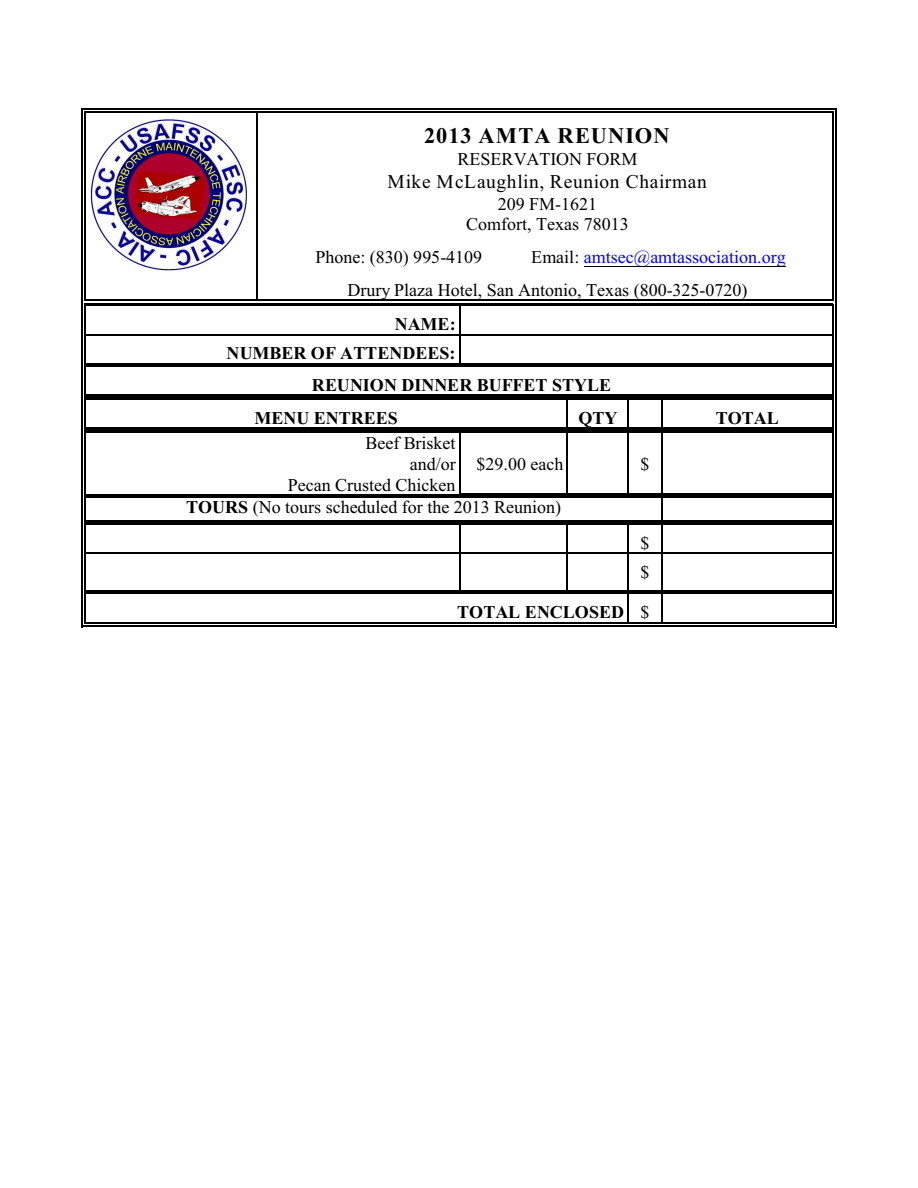
<style>
.page{position:relative;width:918px;height:1188px;background:#fff}
.page>*{position:absolute;margin:0;border:0;box-sizing:border-box;transform-origin:0 0}
.t1{font:700 22.35px "Times New Roman";letter-spacing:.05em;color:#000}
.t2{font:19.5px "Times New Roman";letter-spacing:.03em;color:#000}
.t3{font:18px/20.7px "Times New Roman";color:#000}
.t4{font:700 18px/29.4px "Times New Roman";color:#000;text-align:right}
.s1{color:#00f}
.s2{font-weight:700}
.s3{font-weight:400}
</style>
<div class="page">
<hr style="left:84px;top:111px;width:2px;height:190px;background:#000">
<hr style="left:84px;top:111px;width:172px;height:2px;background:#000">
<hr style="left:84px;top:300px;width:172px;height:1px;background:#000">
<hr style="left:81px;top:108px;width:1px;height:197px;background:#000">
<hr style="left:81px;top:108px;width:175px;height:1px;background:#000">
<hr style="left:84px;top:303px;width:172px;height:2px;background:#000">
<hr style="left:256px;top:111px;width:2px;height:190px;background:#000">
<hr style="left:832px;top:111px;width:1px;height:190px;background:#000">
<hr style="left:256px;top:111px;width:577px;height:2px;background:#000">
<hr style="left:256px;top:300px;width:577px;height:1px;background:#000">
<hr style="left:835px;top:108px;width:2px;height:197px;background:#000">
<hr style="left:256px;top:108px;width:581px;height:1px;background:#000">
<hr style="left:256px;top:303px;width:577px;height:2px;background:#000">
<hr style="left:84px;top:305px;width:2px;height:29px;background:#000">
<hr style="left:84px;top:305px;width:172px;height:1px;background:#000">
<hr style="left:256px;top:305px;width:203px;height:1px;background:#000">
<hr style="left:459px;top:305px;width:374px;height:1px;background:#000">
<hr style="left:835px;top:305px;width:2px;height:29px;background:#000">
<hr style="left:84px;top:334px;width:2px;height:29px;background:#000">
<hr style="left:84px;top:334px;width:375px;height:1px;background:#000">
<svg style="left:81px;top:305px;width:1px;height:58px"></svg>
<svg style="left:459px;top:306px;width:1px;height:57px"></svg>
<svg style="left:832px;top:306px;width:1px;height:57px"></svg>
<hr style="left:459px;top:334px;width:374px;height:1px;background:#000">
<hr style="left:835px;top:334px;width:2px;height:29px;background:#000">
<hr style="left:84px;top:364px;width:2px;height:34px;background:#000">
<hr style="left:84px;top:364px;width:375px;height:3px;background:#000">
<hr style="left:84px;top:395px;width:375px;height:3px;background:#000">
<hr style="left:81px;top:364px;width:1px;height:34px;background:#000">
<hr style="left:832px;top:364px;width:1px;height:34px;background:#000">
<hr style="left:459px;top:364px;width:374px;height:3px;background:#000">
<hr style="left:459px;top:395px;width:374px;height:3px;background:#000">
<hr style="left:835px;top:364px;width:2px;height:34px;background:#000">
<hr style="left:84px;top:398px;width:2px;height:33px;background:#000">
<hr style="left:84px;top:398px;width:483px;height:1px;background:#000">
<hr style="left:84px;top:428px;width:483px;height:3px;background:#000">
<hr style="left:81px;top:398px;width:1px;height:33px;background:#000">
<hr style="left:567px;top:398px;width:1px;height:33px;background:#000">
<hr style="left:567px;top:398px;width:60px;height:1px;background:#000">
<hr style="left:567px;top:428px;width:60px;height:3px;background:#000">
<hr style="left:628px;top:398px;width:1px;height:33px;background:#000">
<hr style="left:628px;top:398px;width:33px;height:1px;background:#000">
<hr style="left:628px;top:428px;width:33px;height:3px;background:#000">
<hr style="left:661px;top:398px;width:2px;height:33px;background:#000">
<hr style="left:832px;top:398px;width:1px;height:33px;background:#000">
<hr style="left:661px;top:398px;width:172px;height:1px;background:#000">
<hr style="left:661px;top:428px;width:172px;height:3px;background:#000">
<hr style="left:835px;top:398px;width:2px;height:33px;background:#000">
<hr style="left:84px;top:431px;width:2px;height:32px;background:#000">
<hr style="left:84px;top:431px;width:375px;height:1px;background:#000">
<hr style="left:81px;top:431px;width:1px;height:32px;background:#000">
<hr style="left:459px;top:431px;width:1px;height:32px;background:#000">
<hr style="left:459px;top:431px;width:108px;height:1px;background:#000">
<hr style="left:567px;top:431px;width:1px;height:32px;background:#000">
<hr style="left:567px;top:431px;width:60px;height:1px;background:#000">
<hr style="left:628px;top:431px;width:1px;height:32px;background:#000">
<hr style="left:628px;top:431px;width:33px;height:1px;background:#000">
<hr style="left:661px;top:431px;width:2px;height:32px;background:#000">
<hr style="left:832px;top:431px;width:1px;height:32px;background:#000">
<hr style="left:661px;top:431px;width:172px;height:1px;background:#000">
<hr style="left:835px;top:431px;width:2px;height:32px;background:#000">
<hr style="left:84px;top:463px;width:2px;height:31px;background:#000">
<hr style="left:81px;top:463px;width:1px;height:31px;background:#000">
<hr style="left:459px;top:463px;width:1px;height:31px;background:#000">
<hr style="left:459px;top:493px;width:108px;height:1px;background:#000">
<hr style="left:567px;top:463px;width:1px;height:31px;background:#000">
<hr style="left:567px;top:493px;width:60px;height:1px;background:#000">
<hr style="left:628px;top:463px;width:1px;height:31px;background:#000">
<hr style="left:628px;top:493px;width:33px;height:1px;background:#000">
<hr style="left:661px;top:463px;width:2px;height:31px;background:#000">
<hr style="left:832px;top:463px;width:1px;height:31px;background:#000">
<hr style="left:661px;top:493px;width:172px;height:1px;background:#000">
<hr style="left:835px;top:463px;width:2px;height:31px;background:#000">
<hr style="left:84px;top:494px;width:2px;height:29px;background:#000">
<hr style="left:84px;top:494px;width:375px;height:4px;background:#000">
<hr style="left:84px;top:520px;width:375px;height:3px;background:#000">
<svg style="left:81px;top:494px;width:1px;height:29px"></svg>
<hr style="left:459px;top:494px;width:108px;height:4px;background:#000">
<hr style="left:459px;top:520px;width:108px;height:3px;background:#000">
<hr style="left:567px;top:494px;width:60px;height:4px;background:#000">
<hr style="left:567px;top:520px;width:60px;height:3px;background:#000">
<hr style="left:628px;top:494px;width:33px;height:4px;background:#000">
<hr style="left:628px;top:520px;width:33px;height:3px;background:#000">
<hr style="left:661px;top:494px;width:2px;height:29px;background:#000">
<svg style="left:832px;top:498px;width:1px;height:22px"></svg>
<hr style="left:661px;top:494px;width:172px;height:4px;background:#000">
<hr style="left:661px;top:520px;width:172px;height:3px;background:#000">
<hr style="left:835px;top:494px;width:2px;height:29px;background:#000">
<hr style="left:84px;top:523px;width:2px;height:30px;background:#000">
<hr style="left:84px;top:523px;width:375px;height:2px;background:#000">
<hr style="left:81px;top:523px;width:1px;height:30px;background:#000">
<hr style="left:459px;top:523px;width:1px;height:30px;background:#000">
<hr style="left:459px;top:523px;width:108px;height:2px;background:#000">
<hr style="left:567px;top:523px;width:1px;height:30px;background:#000">
<hr style="left:567px;top:523px;width:60px;height:2px;background:#000">
<hr style="left:628px;top:523px;width:1px;height:30px;background:#000">
<hr style="left:628px;top:523px;width:33px;height:2px;background:#000">
<hr style="left:661px;top:523px;width:2px;height:30px;background:#000">
<hr style="left:832px;top:523px;width:1px;height:30px;background:#000">
<hr style="left:661px;top:523px;width:172px;height:2px;background:#000">
<hr style="left:835px;top:523px;width:2px;height:30px;background:#000">
<hr style="left:84px;top:553px;width:2px;height:38px;background:#000">
<hr style="left:84px;top:553px;width:375px;height:1px;background:#000">
<hr style="left:81px;top:553px;width:1px;height:38px;background:#000">
<hr style="left:459px;top:553px;width:1px;height:38px;background:#000">
<hr style="left:459px;top:553px;width:108px;height:1px;background:#000">
<hr style="left:567px;top:553px;width:1px;height:38px;background:#000">
<hr style="left:567px;top:553px;width:60px;height:1px;background:#000">
<hr style="left:628px;top:553px;width:1px;height:38px;background:#000">
<hr style="left:628px;top:553px;width:33px;height:1px;background:#000">
<hr style="left:661px;top:553px;width:2px;height:38px;background:#000">
<hr style="left:832px;top:553px;width:1px;height:38px;background:#000">
<hr style="left:661px;top:553px;width:172px;height:1px;background:#000">
<hr style="left:835px;top:553px;width:2px;height:38px;background:#000">
<hr style="left:84px;top:591px;width:2px;height:33px;background:#000">
<hr style="left:84px;top:591px;width:375px;height:3px;background:#000">
<hr style="left:84px;top:622px;width:375px;height:2px;background:#000">
<hr style="left:81px;top:591px;width:1px;height:36px;background:#000">
<hr style="left:81px;top:626px;width:378px;height:1px;background:#000">
<hr style="left:459px;top:591px;width:108px;height:3px;background:#000">
<hr style="left:459px;top:622px;width:108px;height:2px;background:#000">
<hr style="left:459px;top:626px;width:108px;height:1px;background:#000">
<hr style="left:567px;top:591px;width:60px;height:3px;background:#000">
<hr style="left:567px;top:622px;width:60px;height:2px;background:#000">
<hr style="left:567px;top:626px;width:60px;height:1px;background:#000">
<hr style="left:628px;top:591px;width:1px;height:33px;background:#000">
<hr style="left:628px;top:591px;width:33px;height:3px;background:#000">
<hr style="left:628px;top:622px;width:33px;height:2px;background:#000">
<hr style="left:628px;top:626px;width:33px;height:1px;background:#000">
<hr style="left:661px;top:591px;width:2px;height:33px;background:#000">
<hr style="left:832px;top:591px;width:1px;height:33px;background:#000">
<hr style="left:661px;top:591px;width:172px;height:3px;background:#000">
<hr style="left:661px;top:622px;width:172px;height:2px;background:#000">
<hr style="left:835px;top:591px;width:2px;height:36px;background:#000">
<hr style="left:661px;top:626px;width:176px;height:1px;background:#000">
<hr style="left:584px;top:266px;width:202px;height:1px;background:#000">
<img style="left:90px;top:119px;width:156px;height:151px">
<p class="t1" style="left:424px;top:127px;width:247px">2013 AMTA REUNION</p>
<p class="t3" style="left:457px;top:150px;width:181px">RESERVATION FORM</p>
<p class="t2" style="left:387px;top:175px;width:321px">Mike McLaughlin, Reunion Chairman</p>
<p class="t3" style="left:466px;top:195px;width:164px;text-align:center">209 FM-1621<br>Comfort, Texas 78013</p>
<p class="t3" style="left:315px;top:248px;width:168px">Phone: (830) 995-4109</p>
<p class="t3" style="left:347px;top:242px;width:440px;line-height:32.5px;text-indent:184px">Email: <span class="s1">amtsec@amtassociation.org<br></span>Drury Plaza Hotel, San Antonio, Texas (800-325-0720)</p>
<p class="t4" style="left:227px;top:311px;width:231px">NAME:<br>NUMBER OF ATTENDEES:</p>
<p class="t4" style="left:255px;top:370px;width:358px;line-height:32.7px;text-align:left;text-indent:57px">REUNION DINNER BUFFET STYLE<br>MENU ENTREES</p>
<p class="t4" style="left:578px;top:405px;width:41px">QTY</p>
<p class="t4" style="left:716px;top:405px;width:65px">TOTAL</p>
<p class="t3" style="left:288px;top:434px;width:169px;text-align:right">Beef Brisket<br>and/or<br>Pecan Crusted Chicken</p>
<p class="t3" style="left:477px;top:455px;width:88px">$29.00 each</p>
<p class="t3" style="left:641px;top:455px;width:10px">$</p>
<p class="t3" style="left:186px;top:498px;width:377px"><span class="s2">TOURS</span> (No tours scheduled for the 2013 Reunion)</p>
<p class="t3" style="left:641px;top:530px;width:10px;line-height:29.4px">$ $</p>
<p class="t4" style="left:457px;top:599px;width:194px">TOTAL ENCLOSED <span class="s3">$</span></p>
</div>
